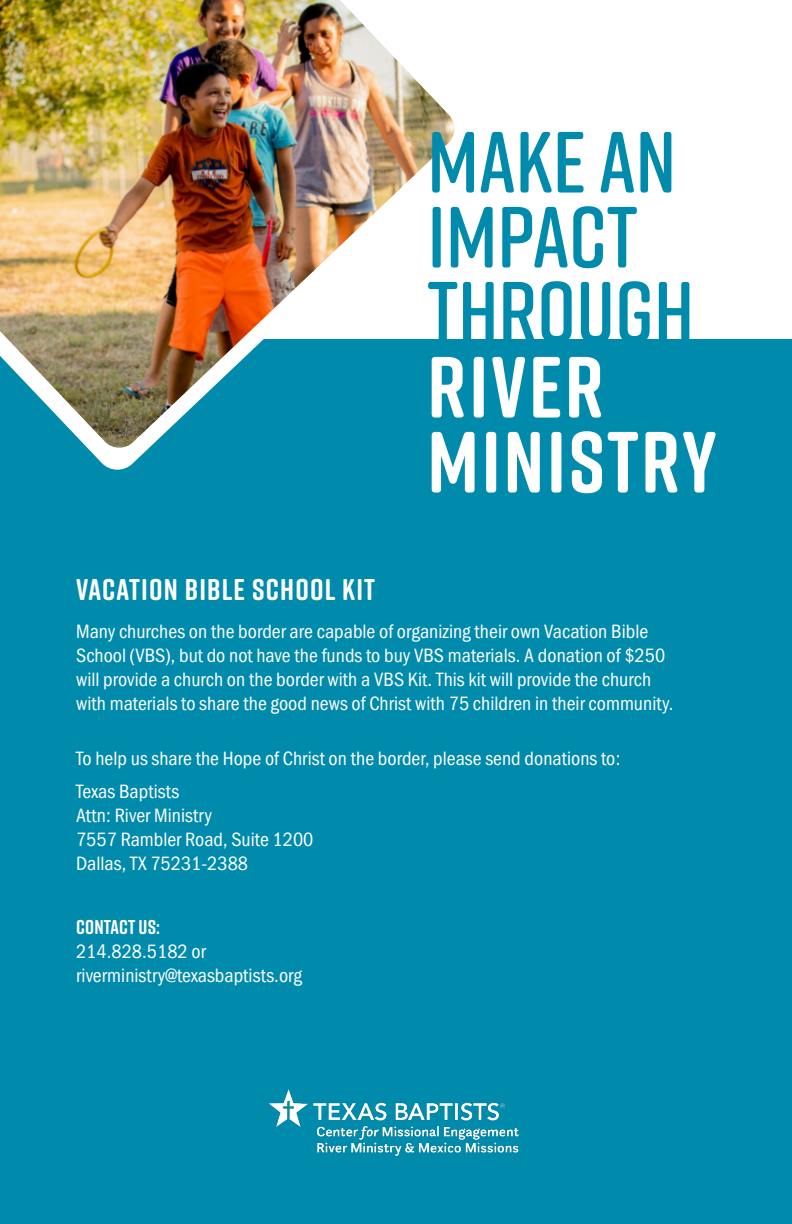
<style>
.page{position:relative;width:792px;height:1224px;background:#fff}
.page>*{position:absolute;margin:0;border:0;box-sizing:border-box;transform-origin:0 0}
.t1{font:600 86.6px "Rift Soft";color:#008bad}
.t2{font:700 86.6px "Rift Soft";letter-spacing:.03em;color:#fff}
.t3{font:700 30px "Rift Soft";letter-spacing:.04em;color:#fff}
.t4{font:20px/24px "Franklin Gothic URW Con Boo";color:#fff}
.t5{font:700 20px "Rift Soft";letter-spacing:.01em;color:#fff}
</style>
<div class="page">
<div style="left:0;top:340px;width:792px;height:884px;background:#008bad"></div>
<img style="left:0;top:0;width:456px;height:450px">
<img style="left:268px;top:1089px;width:251px;height:67px">
<p class="t3" style="left:76px;top:568px;width:301px">VACATION BIBLE SCHOOL KIT</p>
<p class="t1" style="left:427px;top:101px;width:250px">MAKE AN</p>
<p class="t1" style="left:427px;top:176px;width:212px">IMPACT</p>
<p class="t1" style="left:427px;top:251px;width:268px">THROUGH</p>
<p class="t2" style="left:427px;top:325px;width:178px">RIVER</p>
<p class="t2" style="left:427px;top:400px;width:291px">MINISTRY</p>
<p class="t4" style="left:76px;top:619px;width:599px">Many churches on the border are capable of organizing their own Vacation Bible School (VBS), but do not have the funds to buy VBS materials. A donation of $250 will provide a church on the border with a VBS Kit. This kit will provide the church with materials to share the good news of Christ with 75 children in their community.</p>
<p class="t4" style="left:76px;top:746px;width:546px">To help us share the Hope of Christ on the border, please send donations to:</p>
<p class="t4" style="left:76px;top:779px;width:105px">Texas Baptists</p>
<p class="t4" style="left:76px;top:803px;width:137px">Attn: River Ministry</p>
<p class="t4" style="left:76px;top:827px;width:239px">7557 Rambler Road, Suite 1200</p>
<p class="t4" style="left:76px;top:851px;width:174px">Dallas, TX 75231-2388</p>
<p class="t5" style="left:76px;top:913px;width:85px">CONTACT US:</p>
<p class="t4" style="left:76px;top:939px;width:131px">214.828.5182 or</p>
<p class="t4" style="left:76px;top:963px;width:228px">riverministry@texasbaptists.org</p>
</div>
